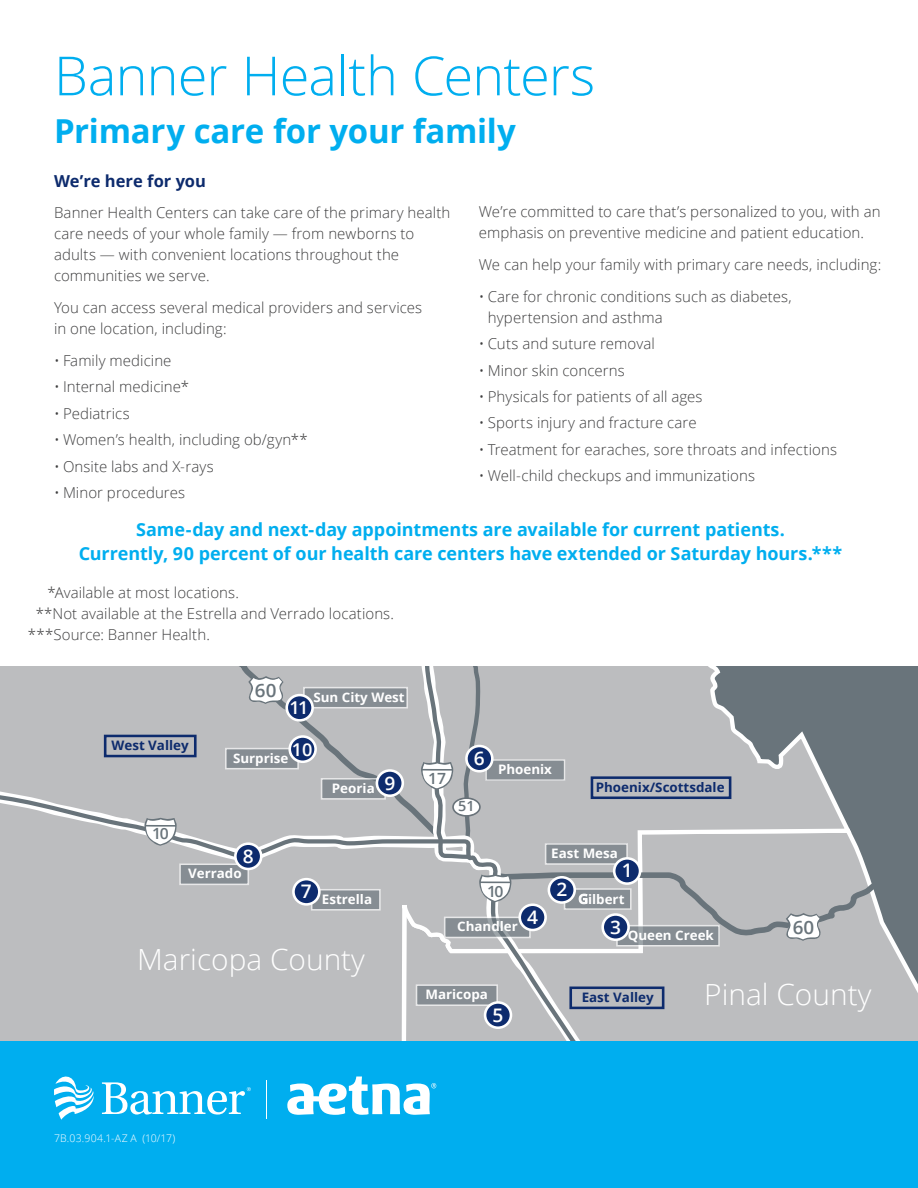
<style>
.page{position:relative;width:918px;height:1188px;background:#fff}
.page>*{position:absolute;margin:0;border:0;box-sizing:border-box;transform-origin:0 0}
.t1{font:300 54px "Open Sans";letter-spacing:-.015em;color:#00aeef}
.t2{font:700 33px "Open Sans";letter-spacing:-.01em;color:#00aeef}
.t3{font:300 29.1px "Open Sans";color:#fff}
.t4{font:600 18.75px "Open Sans";color:#fff}
.t5{font:600 18.45px "Open Sans";color:#69747b}
.t6{font:700 18px "Open Sans";letter-spacing:-.005em;color:#00aeef}
.t7{font:600 17.7px "Open Sans";color:#fff}
.t8{font:700 16.5px "Open Sans";color:#0d2b6d}
.t9{font:600 15.45px "Open Sans";color:#69747b}
.t10{font:300 15px/21px "Open Sans";letter-spacing:.005em;color:#3e3e3f}
.t11{font:600 14.1px "Open Sans";color:#69737a}
.t12{font:700 13.05px "Open Sans";color:#fff}
.t13{font:700 13.05px "Open Sans";color:#0d2b6d}
.t14{font:300 10.5px "Open Sans";letter-spacing:.015em;color:#fff}
.s1{font-weight:600}
</style>
<div class="page">
<div style="left:0;top:1040px;width:918px;height:148px;background:#00aeef"></div>
<div style="left:0;top:666px;width:248px;height:56px;background:#bcbdbf"></div>
<svg style="left:0;top:730px;width:918px;height:310px;background:#babcbe"></svg>
<div style="left:569px;top:987px;width:95px;height:22px;border:3px solid #0d2b6d"></div>
<div style="left:546px;top:844px;width:81px;height:20px;background:#868d93"></div>
<div style="left:545px;top:843px;width:83px;height:22px;border:2px solid #fff"></div>
<svg style="left:786px;top:913px;width:35px;height:28px"></svg>
<svg style="left:144px;top:818px;width:33px;height:28px"></svg>
<svg style="left:479px;top:874px;width:33px;height:28px"></svg>
<svg style="left:248px;top:666px;width:670px;height:195px;background:#abaeb1"></svg>
<div style="left:614px;top:858px;width:26px;height:26px;background:#0d2b6d;border-radius:50%"></div>
<div style="left:613px;top:857px;width:28px;height:28px;border:3px solid #fff;border-radius:50%"></div>
<div style="left:565px;top:889px;width:66px;height:20px;background:#868d93"></div>
<div style="left:564px;top:888px;width:68px;height:22px;border:2px solid #fff"></div>
<div style="left:617px;top:926px;width:102px;height:20px;background:#868d93"></div>
<div style="left:616px;top:925px;width:104px;height:22px;border:2px solid #fff"></div>
<svg style="left:447px;top:920px;width:81px;height:15px"></svg>
<div style="left:444px;top:917px;width:87px;height:21px;border:2px solid #fff"></div>
<div style="left:416px;top:985px;width:81px;height:20px;background:#868d93"></div>
<div style="left:416px;top:984px;width:82px;height:22px;border:2px solid #fff"></div>
<div style="left:104px;top:735px;width:93px;height:22px;border:3px solid #0d2b6d"></div>
<div style="left:180px;top:864px;width:68px;height:20px;background:#868d93"></div>
<div style="left:179px;top:864px;width:70px;height:21px;border:2px solid #fff"></div>
<div style="left:591px;top:776px;width:140px;height:23px;border:3px solid #0d2b6d"></div>
<div style="left:549px;top:877px;width:26px;height:26px;background:#0d2b6d;border-radius:50%"></div>
<div style="left:548px;top:876px;width:28px;height:28px;border:3px solid #fff;border-radius:50%"></div>
<div style="left:603px;top:915px;width:26px;height:25px;background:#0d2b6d;border-radius:50%"></div>
<div style="left:601px;top:913px;width:29px;height:28px;border:3px solid #fff;border-radius:50%"></div>
<div style="left:520px;top:905px;width:26px;height:25px;background:#0d2b6d;border-radius:50%"></div>
<div style="left:518px;top:903px;width:29px;height:28px;border:3px solid #fff;border-radius:50%"></div>
<div style="left:485px;top:1002px;width:26px;height:26px;background:#0d2b6d;border-radius:50%"></div>
<div style="left:484px;top:1001px;width:28px;height:28px;border:3px solid #fff;border-radius:50%"></div>
<div style="left:466px;top:746px;width:26px;height:25px;background:#0d2b6d;border-radius:50%"></div>
<div style="left:465px;top:745px;width:29px;height:28px;border:3px solid #fff;border-radius:50%"></div>
<div style="left:312px;top:890px;width:68px;height:20px;background:#868d93"></div>
<div style="left:311px;top:889px;width:70px;height:22px;border:2px solid #fff"></div>
<div style="left:293px;top:879px;width:26px;height:25px;background:#0d2b6d;border-radius:50%"></div>
<div style="left:292px;top:878px;width:29px;height:28px;border:3px solid #fff;border-radius:50%"></div>
<div style="left:226px;top:749px;width:72px;height:20px;background:#868d93"></div>
<div style="left:225px;top:748px;width:74px;height:21px;border:2px solid #fff"></div>
<div style="left:290px;top:737px;width:26px;height:25px;background:#0d2b6d;border-radius:50%"></div>
<div style="left:288px;top:735px;width:29px;height:28px;border:3px solid #fff;border-radius:50%"></div>
<div style="left:235px;top:844px;width:26px;height:25px;background:#0d2b6d;border-radius:50%"></div>
<div style="left:234px;top:842px;width:29px;height:28px;border:3px solid #fff;border-radius:50%"></div>
<div style="left:322px;top:779px;width:63px;height:20px;background:#868d93"></div>
<div style="left:321px;top:778px;width:65px;height:22px;border:2px solid #fff"></div>
<div style="left:377px;top:770px;width:26px;height:26px;background:#0d2b6d;border-radius:50%"></div>
<div style="left:376px;top:769px;width:28px;height:28px;border:3px solid #fff;border-radius:50%"></div>
<div style="left:304px;top:688px;width:103px;height:20px;background:#868d93"></div>
<div style="left:303px;top:687px;width:105px;height:21px;border:2px solid #fff"></div>
<div style="left:287px;top:695px;width:26px;height:25px;background:#0d2b6d;border-radius:50%"></div>
<div style="left:285px;top:694px;width:29px;height:28px;border:3px solid #fff;border-radius:50%"></div>
<svg style="left:102px;top:1082px;width:149px;height:33px"></svg>
<svg style="left:54px;top:1077px;width:40px;height:43px"></svg>
<svg style="left:287px;top:1077px;width:149px;height:38px"></svg>
<hr style="left:266px;top:1080px;width:1px;height:38px;background:#fff">
<h1 class="t1" style="left:54px;top:39px;width:543px">Banner Health Centers</h1>
<h2 class="t2" style="left:54px;top:108px;width:463px">Primary care for your family</h2>
<h3 class="t8" style="left:54px;top:169px;width:154px">We’re here for you</h3>
<p class="t10" style="left:54px;top:202px;width:398px">Banner Health Centers can take care of the primary health care needs of your whole family — from newborns to adults — with convenient locations throughout the communities we serve.</p>
<p class="t10" style="left:54px;top:297px;width:370px">You can access several medical providers and services in one location, including:</p>
<p class="t10" style="left:54px;top:350px;width:119px">• Family medicine</p>
<p class="t10" style="left:54px;top:376px;width:137px">• Internal medicine*</p>
<p class="t10" style="left:54px;top:402px;width:77px">• Pediatrics</p>
<p class="t10" style="left:54px;top:429px;width:255px">• Women’s health, including ob/gyn**</p>
<p class="t10" style="left:54px;top:455px;width:161px">• Onsite labs and X-rays</p>
<p class="t10" style="left:54px;top:482px;width:133px">• Minor procedures</p>
<p class="t10" style="left:479px;top:201px;width:403px">We’re committed to care that’s personalized to you, with an emphasis on preventive medicine and patient education.</p>
<p class="t10" style="left:479px;top:254px;width:404px">We can help your family with primary care needs, including:</p>
<p class="t10" style="left:488px;top:286px;width:305px;text-indent:-9px">• Care for chronic conditions such as diabetes, hypertension and asthma</p>
<p class="t10" style="left:479px;top:333px;width:178px">• Cuts and suture removal</p>
<p class="t10" style="left:479px;top:359px;width:147px">• Minor skin concerns</p>
<p class="t10" style="left:479px;top:386px;width:225px">• Physicals for patients of all ages</p>
<p class="t10" style="left:479px;top:412px;width:219px">• Sports injury and fracture care</p>
<p class="t10" style="left:479px;top:439px;width:360px">• Treatment for earaches, sore throats and infections</p>
<p class="t10" style="left:479px;top:465px;width:278px">• Well-child checkups and immunizations</p>
<p class="t6" style="left:136px;top:517px;width:650px">Same-day and next-day appointments are available for current patients.</p>
<p class="t6" style="left:79px;top:541px;width:765px">Currently, 90 percent of our health care centers have extended or Saturday hours.***</p>
<p class="t10" style="left:47px;top:582px;width:193px">*Available at most locations.</p>
<p class="t10" style="left:36px;top:603px;width:360px">**Not available at the Estrella and Verrado locations.</p>
<p class="t10" style="left:28px;top:624px;width:184px">***Source: Banner Health.</p>
<h3 class="t13" style="left:112px;top:736px;width:79px">West Valley</h3>
<p class="t9" style="left:152px;top:823px;width:18px">10</p>
<p class="t5" style="left:255px;top:678px;width:23px">60</p>
<p class="t7" style="left:289px;top:696px;width:21px">11</p>
<p class="t12" style="left:313px;top:688px;width:93px">Sun City West</p>
<p class="t7" style="left:292px;top:737px;width:22px">10</p>
<p class="t12" style="left:233px;top:749px;width:57px">Surprise</p>
<p class="t12" style="left:332px;top:779px;width:44px">Peoria</p>
<p class="t4" style="left:384px;top:770px;width:12px">9</p>
<p class="t4" style="left:243px;top:843px;width:12px">8</p>
<p class="t12" style="left:188px;top:864px;width:55px">Verrado</p>
<p class="t4" style="left:301px;top:879px;width:12px">7</p>
<p class="t12" style="left:322px;top:890px;width:52px">Estrella</p>
<h2 class="t3" style="left:137px;top:940px;width:229px">Maricopa County</h2>
<p class="t9" style="left:428px;top:768px;width:20px">17</p>
<p class="t4" style="left:474px;top:745px;width:12px">6</p>
<p class="t11" style="left:458px;top:796px;width:18px">51</p>
<p class="t12" style="left:498px;top:760px;width:55px">Phoenix</p>
<h3 class="t13" style="left:596px;top:778px;width:130px">Phoenix/Scottsdale</h3>
<p class="t9" style="left:487px;top:881px;width:18px">10</p>
<p class="t12" style="left:457px;top:917px;width:62px">Chandler</p>
<p class="t4" style="left:527px;top:904px;width:12px">4</p>
<p class="t12" style="left:551px;top:844px;width:68px">East Mesa</p>
<p class="t4" style="left:556px;top:877px;width:12px">2</p>
<p class="t12" style="left:578px;top:890px;width:48px"><span class="s1">G</span>ilbert</p>
<p class="t4" style="left:610px;top:914px;width:12px">3</p>
<p class="t4" style="left:622px;top:858px;width:12px">1</p>
<p class="t12" style="left:628px;top:926px;width:88px">Queen Creek</p>
<p class="t5" style="left:793px;top:915px;width:23px">60</p>
<p class="t12" style="left:425px;top:986px;width:64px">Maricopa</p>
<p class="t4" style="left:493px;top:1002px;width:12px">5</p>
<h3 class="t13" style="left:582px;top:988px;width:73px">East Valley</h3>
<h2 class="t3" style="left:704px;top:975px;width:169px">Pinal County</h2>
<p class="t14" style="left:54px;top:1131px;width:123px">7B.03.904.1-AZ A (10/17)</p>
</div>
